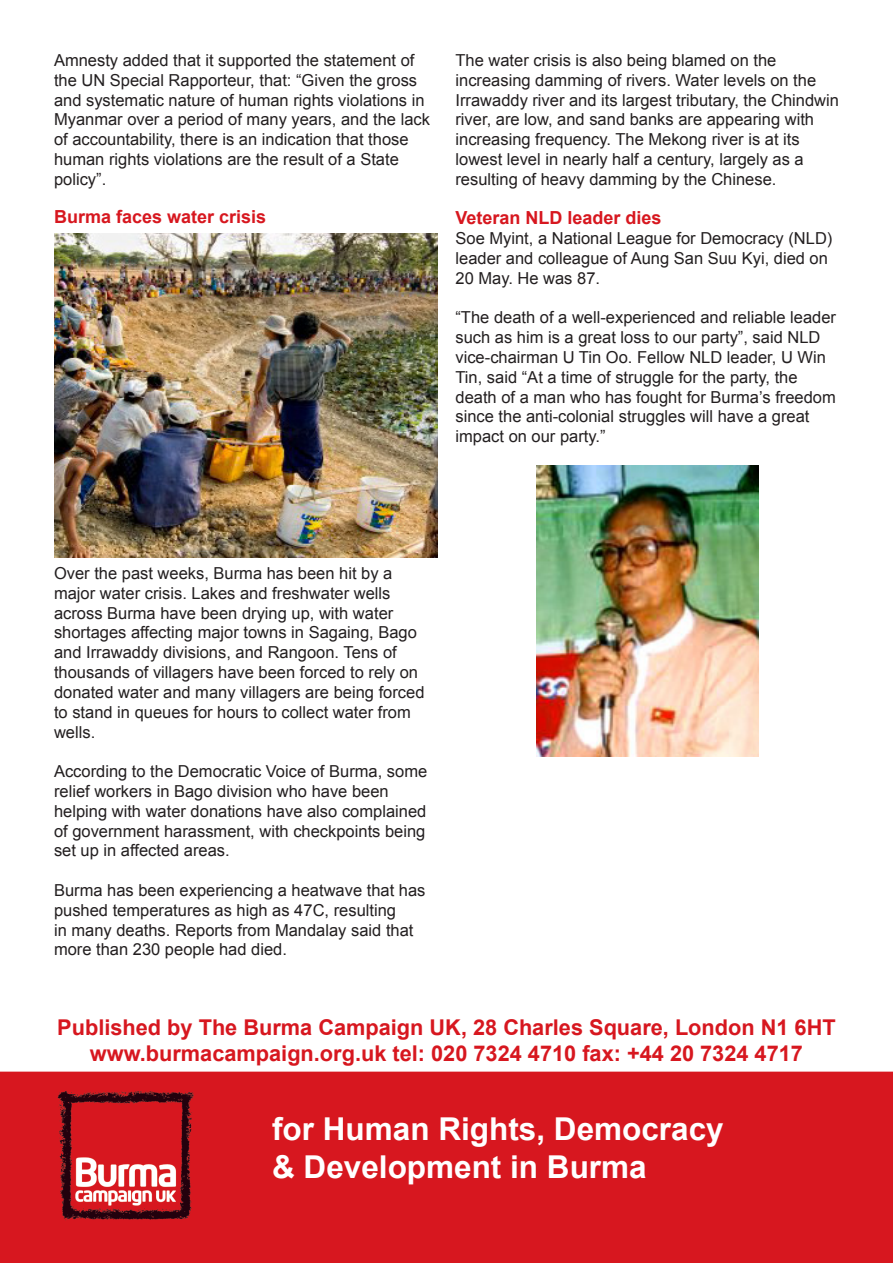
<style>
.page{position:relative;width:893px;height:1263px;background:#fff}
.page>*{position:absolute;margin:0;border:0;box-sizing:border-box;transform-origin:0 0}
.t1{font:700 31.5px "Arial";color:#fff}
.t2{font:700 21.75px "Arial";color:#d7171f}
.t3{font:700 18px "Arial";color:#d7171f}
.t4{font:16.5px/19.8px "Arial";color:#231f20}
</style>
<div class="page">
<div style="left:0;top:1071px;width:893px;height:192px;background:#d7171f;border:2px solid #d7171f"></div>
<img style="left:57px;top:1090px;width:137px;height:131px">
<img style="left:54px;top:233px;width:383px;height:324px">
<img style="left:537px;top:466px;width:222px;height:291px">
<p class="t4" style="left:54px;top:50px;width:377px">Amnesty added that it supported the statement of the UN Special Rapporteur, that: “Given the gross and systematic nature of human rights violations in Myanmar over a period of many years, and the lack of accountability, there is an indication that those human rights violations are the result of a State policy”.</p>
<p class="t3" style="left:54px;top:204px;width:214px">Burma faces water crisis</p>
<p class="t4" style="left:455px;top:50px;width:385px">The water crisis is also being blamed on the increasing damming of rivers. Water levels on the Irrawaddy river and its largest tributary, the Chindwin river, are low, and sand banks are appearing with increasing frequency. The Mekong river is at its lowest level in nearly half a century, largely as a resulting of heavy damming by the Chinese.</p>
<p class="t3" style="left:455px;top:206px;width:208px">Veteran NLD leader dies</p>
<p class="t4" style="left:455px;top:229px;width:378px">Soe Myint, a National League for Democracy (NLD) leader and colleague of Aung San Suu Kyi, died on<br>20 May. He was 87.</p>
<p class="t4" style="left:455px;top:308px;width:382px">“The death of a well-experienced and reliable leader such as him is a great loss to our party”, said NLD vice-chairman U Tin Oo. Fellow NLD leader, U Win Tin, said “At a time of struggle for the party, the death of a man who has fought for Burma’s freedom since the anti-colonial struggles will have a great impact on our party.”</p>
<p class="t4" style="left:54px;top:563px;width:372px">Over the past weeks, Burma has been hit by a major water crisis. Lakes and freshwater wells across Burma have been drying up, with water shortages affecting major towns in Sagaing, Bago and Irrawaddy divisions, and Rangoon. Tens of thousands of villagers have been forced to rely on donated water and many villagers are being forced to stand in queues for hours to collect water from wells.</p>
<p class="t4" style="left:54px;top:761px;width:375px">According to the Democratic Voice of Burma, some relief workers in Bago division who have been helping with water donations have also complained of government harassment, with checkpoints being set up in affected areas.</p>
<p class="t4" style="left:54px;top:880px;width:373px">Burma has been experiencing a heatwave that has pushed temperatures as high as 47C, resulting<br>in many deaths. Reports from Mandalay said that more than 230 people had died.</p>
<p class="t2" style="left:57px;top:1013px;width:780px">Published by The Burma Campaign UK, 28 Charles Square, London N1 6HT</p>
<p class="t2" style="left:90px;top:1039px;width:715px">www.burmacampaign.org.uk tel: 020 7324 4710 fax: +44 20 7324 4717</p>
<p class="t1" style="left:272px;top:1108px;width:453px">for Human Rights, Democracy</p>
<p class="t1" style="left:272px;top:1146px;width:376px">&amp; Development in Burma</p>
</div>
